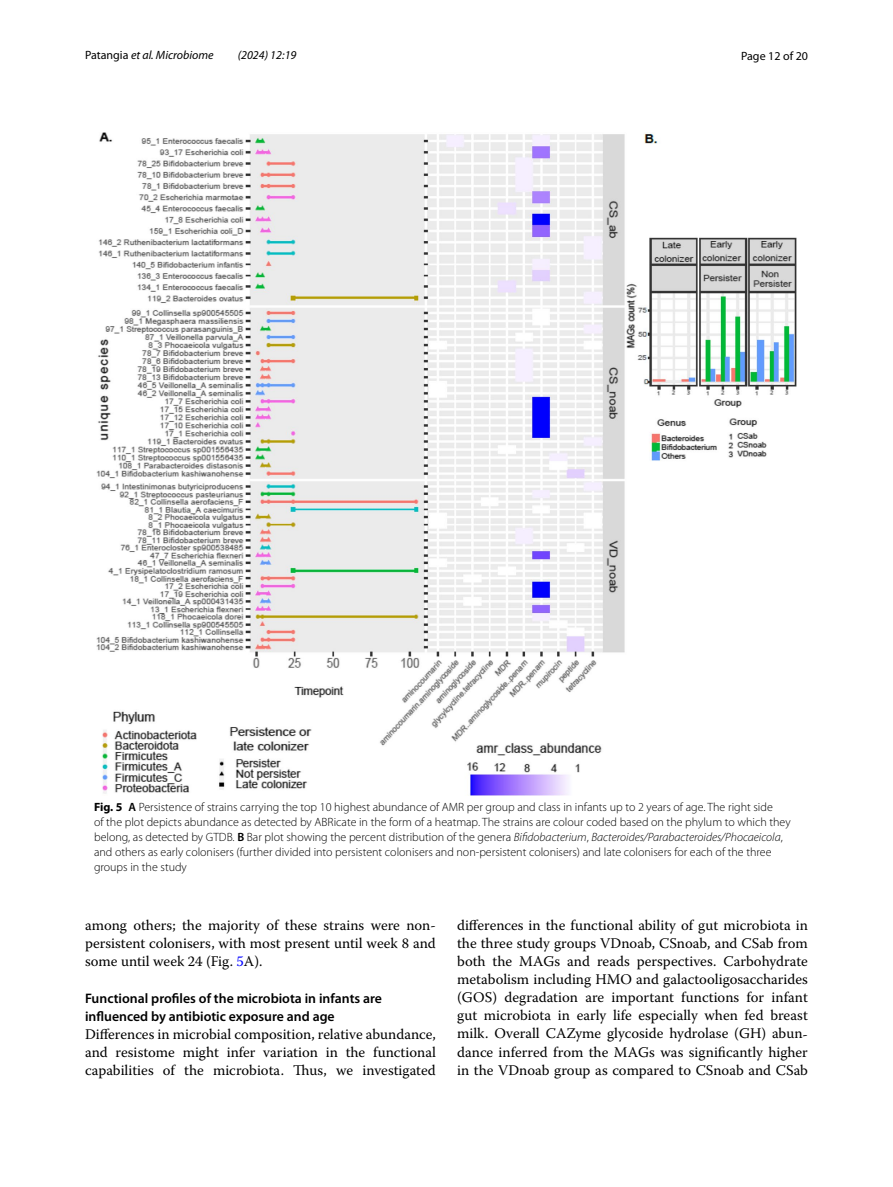
<style>
.page{position:relative;width:893px;height:1187px;background:#fff}
.page>*{position:absolute;margin:0;border:0;box-sizing:border-box;transform-origin:0 0}
.t1{font:14.7px/18px "Warnock Pro";color:#000;text-align:justify}
.t2{font:600 13.8px/18px "Myriad Pro";color:#000}
.t3{font:300 12px/15px "Myriad Pro";color:#000}
.t4{font:italic 12px "Myriad Pro";color:#000}
.t5{font:12px "Myriad Pro";color:#000}
.s1{font-style:normal}
.s2{font-weight:700}
.s3{font-weight:600}
.s4{font-style:italic}
.s5{color:#00f}
</style>
<div class="page">
<img style="left:96px;top:133px;width:701px;height:662px">
<p class="t4" style="left:85px;top:48px;width:130px"><span class="s1">Patangia</span> et al. Microbiome</p>
<p class="t4" style="left:238px;top:48px;width:60px">(2024) 12:19</p>
<p class="t5" style="left:741px;top:48px;width:68px">Page 12 of 20</p>
<p class="t3" style="left:94px;top:799px;width:698px"><span class="s2">Fig. 5</span> <span class="s3">A</span> Persistence of strains carrying the top 10 highest abundance of AMR per group and class in infants up to 2 years of age. The right side<br>of the plot depicts abundance as detected by ABRicate in the form of a heatmap. The strains are colour coded based on the phylum to which they belong, as detected by GTDB. <span class="s3">B</span> Bar plot showing the percent distribution of the genera <span class="s4">Bifidobacterium</span>, <span class="s4">Bacteroides/Parabacteroides/Phocaeicola</span>, and others as early colonisers (further divided into persistent colonisers and non-persistent colonisers) and late colonisers for each of the three groups in the study</p>
<p class="t1" style="left:85px;top:916px;width:352px">among others; the majority of these strains were non&shy;persistent colonisers, with most present until week 8 and some until week 24 (Fig. <span class="s5">5</span>A).</p>
<p class="t2" style="left:85px;top:988px;width:299px">Functional profiles of the microbiota in infants are influenced by antibiotic exposure and age</p>
<p class="t1" style="left:85px;top:1024px;width:352px">Differences in microbial composition, relative abundance, and resistome might infer variation in the functional capabilities of the microbiota. Thus, we investigated</p>
<p class="t1" style="left:457px;top:916px;width:352px">differences in the functional ability of gut microbiota in the three study groups VDnoab, CSnoab, and CSab from both the MAGs and reads perspectives. Carbohydrate metabolism including HMO and galactooligosaccharides (GOS) degradation are important functions for infant gut microbiota in early life especially when fed breast milk. Overall CAZyme glycoside hydrolase (GH) abun&shy;dance inferred from the MAGs was significantly higher in the VDnoab group as compared to CSnoab and CSab</p>
</div>
